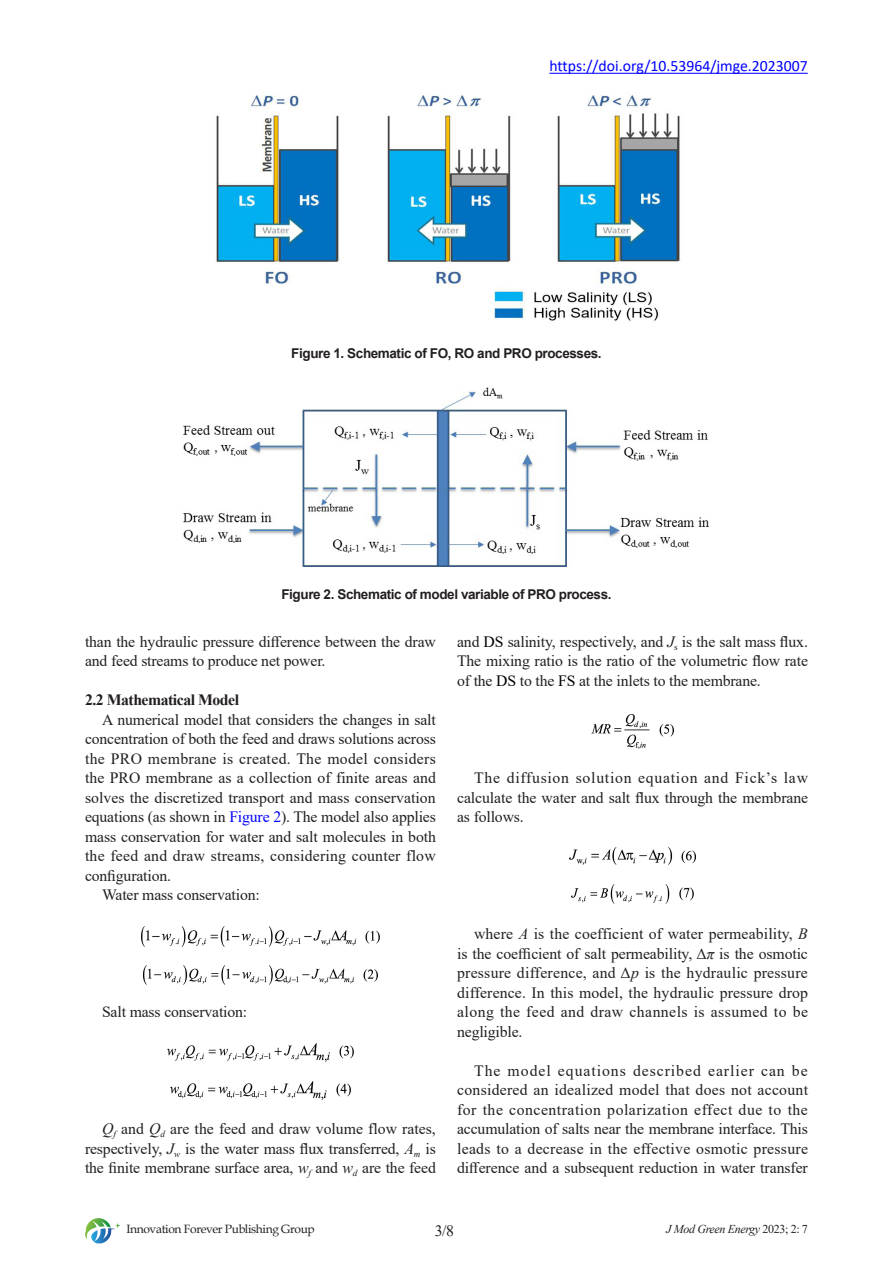
<style>
.page{position:relative;width:893px;height:1263px;background:#fff}
.page>*{position:absolute;margin:0;border:0;box-sizing:border-box;transform-origin:0 0}
.正文{font:15.75px/19.5px "Times New Roman";letter-spacing:-.01em;color:#231f20;text-align:justify}
.t1{font:15.75px "Calibri";color:#00f}
.二级及以下等级标题{font:700 15.75px "Times New Roman";letter-spacing:-.03em;color:#231f20}
.图注样式{font:700 13.5px "Arial";letter-spacing:-.03em;color:#231f20}
.t2{font:12px "Book Antiqua";letter-spacing:-.03em;color:#231f20}
.t3{font:italic 12px "Times New Roman";letter-spacing:-.03em;color:#231f20}
.s1{color:#000}
.s2{font-style:italic}
.s3{color:#00f}
.s4{font-style:normal}
</style>
<div class="page">
<svg style="left:85px;top:1218px;width:35px;height:25px"></svg>
<hr style="left:549px;top:73px;width:259px;height:1px;background:#00f">
<img style="left:216px;top:94px;width:464px;height:227px">
<img style="left:183px;top:387px;width:526px;height:179px">
<img style="left:142px;top:926px;width:237px;height:20px">
<img style="left:144px;top:965px;width:233px;height:19px">
<img style="left:167px;top:1044px;width:187px;height:18px">
<img style="left:171px;top:1081px;width:179px;height:18px">
<img style="left:591px;top:714px;width:83px;height:34px">
<img style="left:570px;top:847px;width:125px;height:18px">
<img style="left:572px;top:885px;width:121px;height:19px">
<p class="t1" style="left:549px;top:55px;width:260px">https://doi.org/10.53964/jmge.2023007</p>
<p class="图注样式" style="left:291px;top:344px;width:312px">Figure 1. Schematic of FO, RO and PRO processes.</p>
<p class="图注样式" style="left:281px;top:584px;width:332px">Figure 2. Schematic of model variable of PRO process.</p>
<p class="正文" style="left:457px;top:631px;width:352px">and <span class="s1">DS</span> salinity, respectively, and <span class="s2">J</span><sub>s</sub> is the salt mass flux.<br>The mixing ratio is the ratio of the volumetric flow rate of the <span class="s1">DS</span> to the <span class="s1">FS</span> at the inlets to the membrane.</p>
<p class="正文" style="left:85px;top:631px;width:352px">than the hydraulic pressure difference between the draw and feed streams to produce net power.</p>
<p class="二级及以下等级标题" style="left:85px;top:689px;width:156px">2.2 Mathematical Model</p>
<p class="正文" style="left:85px;top:709px;width:352px;text-indent:17px">A numerical model that considers the changes in salt concentration of both the feed and draws solutions across the PRO membrane is created. The model considers the PRO membrane as a collection of finite areas and solves the discretized transport and mass conservation equations (as shown in <span class="s3">Figure 2</span>). The model also applies mass conservation for water and salt molecules in both the feed and draw streams, considering counter flow configuration.</p>
<p class="正文" style="left:102px;top:885px;width:159px">Water mass conservation:</p>
<p class="正文" style="left:457px;top:768px;width:352px;text-indent:17px">The diffusion solution equation and Fick’s law calculate the water and salt flux through the membrane as follows.</p>
<p class="正文" style="left:102px;top:1002px;width:147px">Salt mass conservation:</p>
<p class="正文" style="left:85px;top:1119px;width:352px;text-indent:17px"><span class="s2">Q</span><sub>f</sub> and <span class="s2">Q</span><sub>d</sub> are the feed and draw volume flow rates, respectively, <span class="s2">J</span><sub>w</sub> is the water mass flux transferred, <span class="s2">A</span><sub>m</sub> is the finite membrane surface area, <span class="s2">w</span><sub>f</sub> and <span class="s2">w</span><sub>d</sub> are the feed</p>
<p class="正文" style="left:457px;top:924px;width:352px;text-indent:17px">where <span class="s2">A</span> is the coefficient of water permeability, <span class="s2">B </span>is the coefficient of salt permeability, Δ<span class="s2">π</span> is the osmotic pressure difference, and Δ<span class="s2">p</span> is the hydraulic pressure difference. In this model, the hydraulic pressure drop along the feed and draw channels is assumed to be negligible.</p>
<p class="正文" style="left:457px;top:1060px;width:352px;text-indent:17px">The model equations described earlier can be considered an idealized model that does not account for the concentration polarization effect due to the accumulation of salts near the membrane interface. This leads to a decrease in the effective osmotic pressure difference and a subsequent reduction in water transfer</p>
<p class="t2" style="left:126px;top:1220px;width:190px">Innovation Forever Publishing Group</p>
<p class="正文" style="left:435px;top:1220px;width:21px">3/8</p>
<p class="t3" style="left:666px;top:1220px;width:143px">J Mod Green Energy <span class="s4">2023; 2: 7</span></p>
</div>
